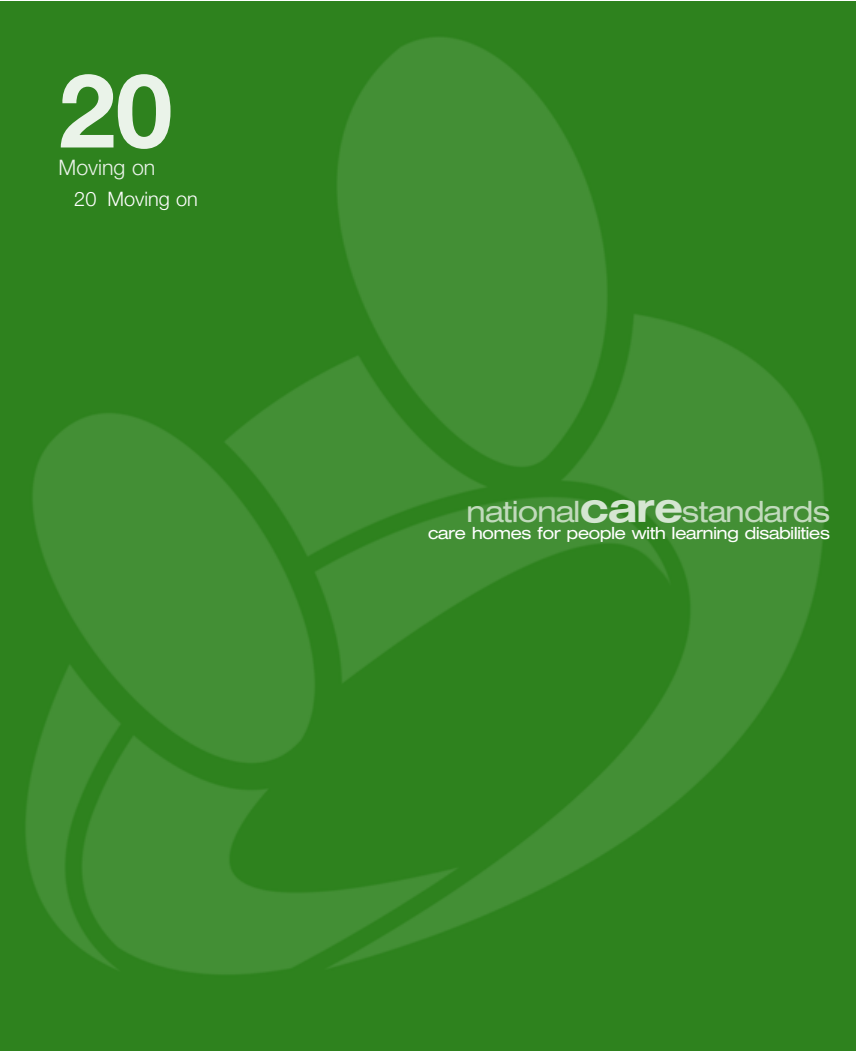
<style>
.page{position:relative;width:864px;height:1051px;background:#fff}
.page>*{position:absolute;margin:0;border:0;box-sizing:border-box;transform-origin:0 0}
.t1{font:700 102.6px "Helvetica Neue";color:#eaf3e9}
.t2{font:300 expanded 30px "HE10";color:#c1dabc}
.t3{font:300 21.3px "Helvetica Neue";color:#eaf3e9}
.t4{font:300 19.95px "Helvetica Neue";color:#fff}
.t5{font:300 expanded 17.1px "HE10";color:#fff}
.s1{font-weight:500;font-size:41.25px;color:#d5e6d2}
</style>
<div class="page">
<img style="left:0;top:1px;width:856px;height:1049px">
<h1 class="t1" style="left:59px;top:74px;width:116px">20</h1>
<p class="t3" style="left:59px;top:159px;width:98px">Moving on</p>
<p class="t4" style="left:74px;top:191px;width:125px">20 Moving on</p>
<h2 class="t2" style="left:467px;top:501px;width:365px">national<span class="s1">care</span>standards</h2>
<p class="t5" style="left:428px;top:526px;width:403px">care homes for people with learning disabilities</p>
</div>
